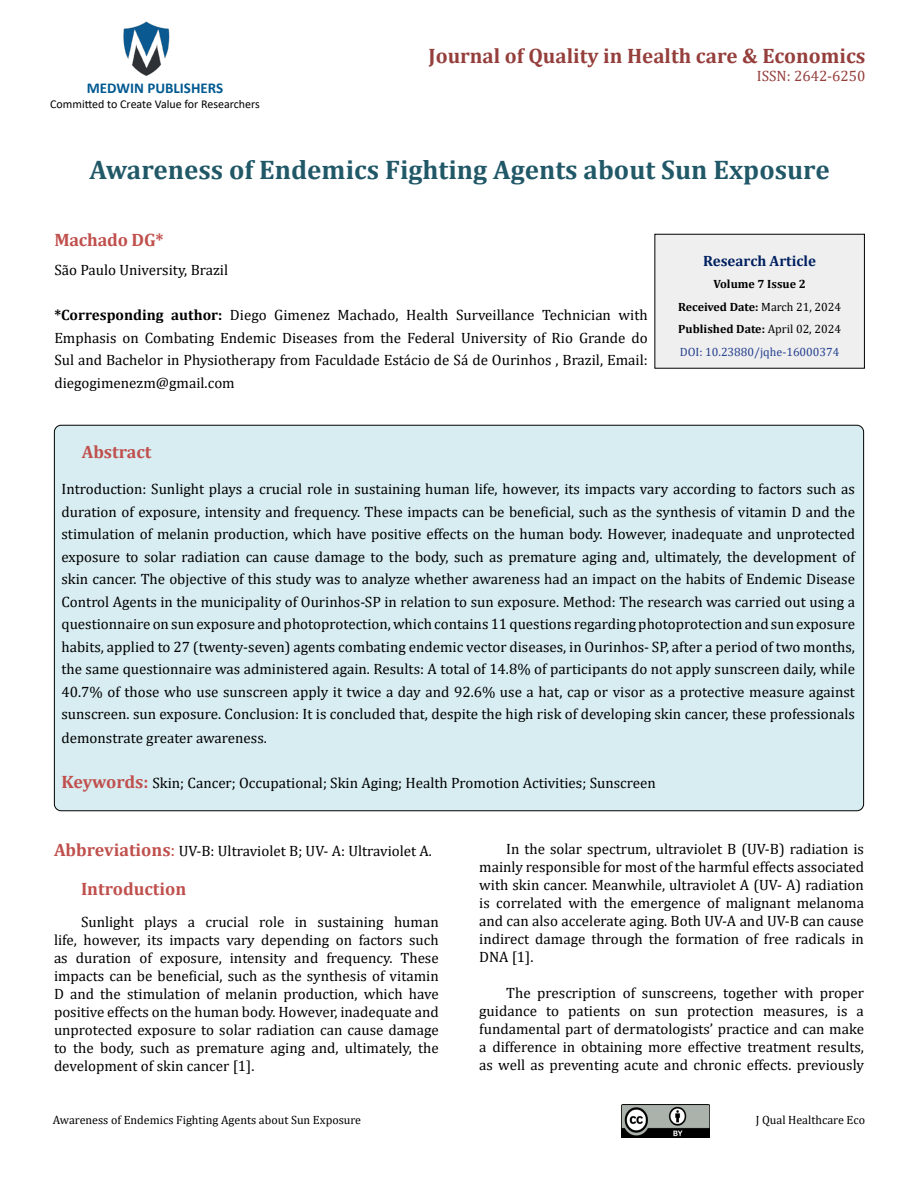
<style>
.page{position:relative;width:918px;height:1188px;background:#fff}
.page>*{position:absolute;margin:0;border:0;box-sizing:border-box;transform-origin:0 0}
.t1{font:700 27px "Cambria";color:#215868}
.t2{font:700 21px "Cambria";color:#953f3c}
.t3{font:700 18px "Cambria";color:#c0504d}
.t4{font:15px/18px "Cambria";color:#000;text-align:justify}
.t5{font:700 15px "Calibri";color:#005991}
.t6{font:700 15px "Cambria";color:#002060}
.t7{font:15px "Cambria";color:#953f3c}
.t8{font:700 12px/22.5px "Cambria";color:#000;text-align:center}
.t9{font:12px "Cambria";color:#000}
.t10{font:12px "Calibri";color:#000}
.s1{font-weight:700}
.s2{font-weight:400}
.s3{font-weight:400;color:#25408f}
.s4{font-weight:700;font-size:18px;color:#c0504d}
.s5{font-size:18px;color:#c0504d}
</style>
<div class="page">
<img style="left:123px;top:21px;width:47px;height:55px">
<img style="left:621px;top:1104px;width:89px;height:34px">
<div style="left:655px;top:234px;width:209px;height:134px;background:#efefef"></div>
<div style="left:54px;top:425px;width:810px;height:386px;background:#d8edf2;border-radius:7px"></div>
<p class="t5" style="left:87px;top:78px;width:138px">MEDWIN PUBLISHERS</p>
<p class="t10" style="left:50px;top:95px;width:211px">Committed to Create Value for Researchers</p>
<h2 class="t2" style="left:429px;top:42px;width:438px">Journal of Quality in Health care &amp; Economics</h2>
<p class="t7" style="left:757px;top:68px;width:110px">ISSN: 2642-6250</p>
<h1 class="t1" style="left:89px;top:150px;width:742px">Awareness of Endemics Fighting Agents about Sun Exposure</h1>
<p class="t3" style="left:54px;top:227px;width:111px">Machado DG*</p>
<p class="t4" style="left:54px;top:261px;width:175px">São Paulo University, Brazil</p>
<p class="t4" style="left:54px;top:304px;width:595px;line-height:22.5px"><span class="s1">*Corresponding author:</span> Diego Gimenez Machado, Health Surveillance Technician with Emphasis on Combating Endemic Diseases from the Federal University of Rio Grande do Sul and Bachelor in Physiotherapy from Faculdade Estácio de Sá de Ourinhos , Brazil, Email: diegogimenezm@gmail.com</p>
<p class="t6" style="left:703px;top:250px;width:114px">Research Article</p>
<p class="t8" style="left:678px;top:273px;width:165px">Volume 7 Issue 2<br>Received Date: <span class="s2">March 21, 2024<br></span>Published Date: <span class="s2">April 02, 2024<br></span><span class="s3">DOI: 10.23880/jqhe-16000374</span></p>
<p class="t3" style="left:82px;top:439px;width:71px">Abstract</p>
<p class="t4" style="left:62px;top:478px;width:795px;line-height:22.5px">Introduction: Sunlight plays a crucial role in sustaining human life, however, its impacts vary according to factors such as duration of exposure, intensity and frequency. These impacts can be beneficial, such as the synthesis of vitamin D and the stimulation of melanin production, which have positive effects on the human body. However, inadequate and unprotected exposure to solar radiation can cause damage to the body, such as premature aging and, ultimately, the development of skin cancer. The objective of this study was to analyze whether awareness had an impact on the habits of Endemic Disease Control Agents in the municipality of Ourinhos-SP in relation to sun exposure. Method: The research was carried out using a questionnaire on sun exposure and photoprotection, which contains 11 questions regarding photoprotection and sun exposure habits, applied to 27 (twenty-seven) agents combating endemic vector diseases, in Ourinhos- SP, after a period of two months, the same questionnaire was administered again. Results: A total of 14.8% of participants do not apply sunscreen daily, while 40.7% of those who use sunscreen apply it twice a day and 92.6% use a hat, cap or visor as a protective measure against sunscreen. sun exposure. Conclusion: It is concluded that, despite the high risk of developing skin cancer, these professionals demonstrate greater awareness.</p>
<p class="t4" style="left:62px;top:774px;width:596px"><span class="s4">Keywords:</span> Skin; Cancer; Occupational; Skin Aging; Health Promotion Activities; Sunscreen</p>
<p class="t4" style="left:54px;top:842px;width:380px"><span class="s4">Abbreviations</span><span class="s5">:</span> UV-B: Ultraviolet B; UV- A: Ultraviolet A.</p>
<p class="t3" style="left:81px;top:876px;width:107px">Introduction</p>
<p class="t4" style="left:54px;top:912px;width:386px;text-indent:27px">Sunlight plays a crucial role in sustaining human life, however, its impacts vary depending on factors such as duration of exposure, intensity and frequency. These impacts can be beneficial, such as the synthesis of vitamin D and the stimulation of melanin production, which have positive effects on the human body. However, inadequate and unprotected exposure to solar radiation can cause damage to the body, such as premature aging and, ultimately, the development of skin cancer [1].</p>
<p class="t4" style="left:479px;top:840px;width:386px;text-indent:27px">In the solar spectrum, ultraviolet B (UV-B) radiation is mainly responsible for most of the harmful effects associated with skin cancer. Meanwhile, ultraviolet A (UV- A) radiation is correlated with the emergence of malignant melanoma and can also accelerate aging. Both UV-A and UV-B can cause indirect damage through the formation of free radicals in DNA [1].</p>
<p class="t4" style="left:479px;top:984px;width:386px;text-indent:27px">The prescription of sunscreens, together with proper guidance to patients on sun protection measures, is a fundamental part of dermatologists’ practice and can make a difference in obtaining more effective treatment results, as well as preventing acute and chronic effects. previously</p>
<p class="t9" style="left:53px;top:1113px;width:310px">Awareness of Endemics Fighting Agents about Sun Exposure</p>
<p class="t9" style="left:756px;top:1113px;width:111px">J Qual Healthcare Eco</p>
</div>
